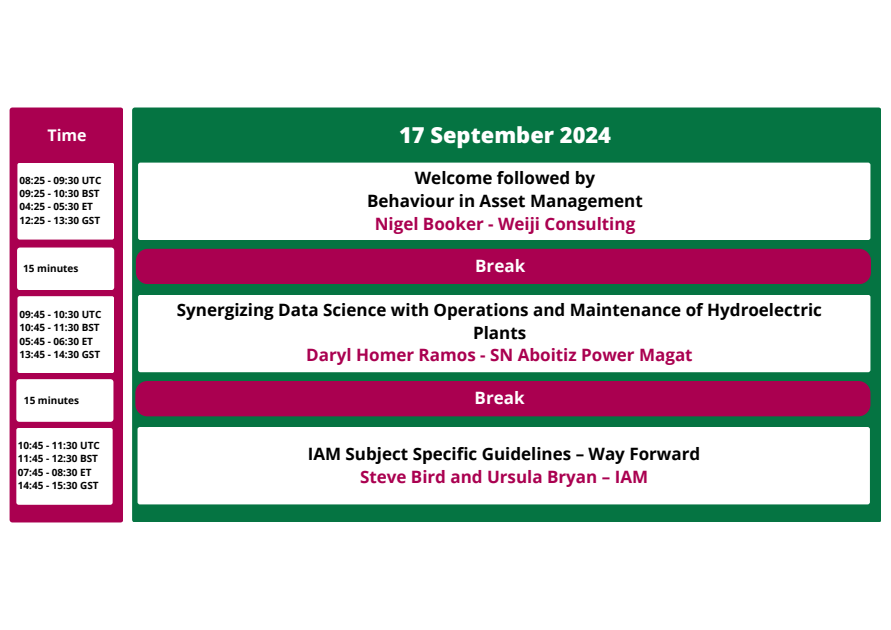
<style>
.page{position:relative;width:891px;height:630px;background:#fff}
.page>*{position:absolute;margin:0;border:0;box-sizing:border-box;transform-origin:0 0}
.t1{font:800 22px "Open Sans";color:#fff}
.t2{font:700 17.2px/22.8px "Open Sans";color:#000;text-align:center}
.t3{font:700 17.2px "Open Sans";color:#fff}
.t4{font:700 16px "Open Sans";color:#fff}
.t5{font:700 10px/13.2px "Open Sans";color:#000}
.s1{color:#aa0050}
</style>
<div class="page">
<div style="left:10px;top:108px;width:113px;height:414px;background:#aa0050;border-radius:3px"></div>
<div style="left:132px;top:108px;width:749px;height:414px;background:#057442;border-radius:3px"></div>
<div style="left:138px;top:163px;width:732px;height:77px;background:#fff;border-radius:2px"></div>
<div style="left:17px;top:163px;width:97px;height:77px;background:#fff;border-radius:2px"></div>
<div style="left:136px;top:249px;width:735px;height:35px;background:#aa0050;border-radius:12px"></div>
<div style="left:138px;top:295px;width:732px;height:77px;background:#fff;border-radius:2px"></div>
<div style="left:17px;top:296px;width:97px;height:77px;background:#fff;border-radius:2px"></div>
<div style="left:135px;top:381px;width:735px;height:35px;background:#aa0050;border-radius:12px"></div>
<div style="left:138px;top:427px;width:732px;height:77px;background:#fff;border-radius:2px"></div>
<div style="left:16px;top:428px;width:97px;height:77px;background:#fff;border-radius:2px"></div>
<div style="left:17px;top:248px;width:97px;height:42px;background:#fff"></div>
<div style="left:16px;top:379px;width:97px;height:43px;background:#fff"></div>
<h2 class="t4" style="left:47px;top:124px;width:41px">Time</h2>
<h3 class="t1" style="left:399px;top:120px;width:213px">17 September 2024</h3>
<p class="t2" style="left:367px;top:166px;width:277px">Welcome followed by<br>Behaviour in Asset Management<br><span class="s1">Nigel Booker - Weiji Consulting</span></p>
<h3 class="t3" style="left:475px;top:253px;width:52px">Break</h3>
<p class="t2" style="left:177px;top:298px;width:647px">Synergizing Data Science with Operations and Maintenance of Hydroelectric<br>Plants<br><span class="s1">Daryl Homer Ramos - SN Aboitiz Power Magat</span></p>
<h3 class="t3" style="left:475px;top:385px;width:52px">Break</h3>
<h2 class="t5" style="left:19px;top:173px;width:83px">08:25 - 09:30 UTC<br>09:25 - 10:30 BST<br>04:25 - 05:30 ET<br>12:25 - 13:30 GST</h2>
<h2 class="t5" style="left:23px;top:262px;width:57px">15 minutes</h2>
<h2 class="t5" style="left:19px;top:308px;width:83px">09:45 - 10:30 UTC<br>10:45 - 11:30 BST<br>05:45 - 06:30 ET<br>13:45 - 14:30 GST</h2>
<h2 class="t5" style="left:24px;top:393px;width:57px">15 minutes</h2>
<h2 class="t5" style="left:18px;top:439px;width:83px">10:45 - 11:30 UTC<br>11:45 - 12:30 BST<br>07:45 - 08:30 ET<br>14:45 - 15:30 GST</h2>
<h1 class="t2" style="left:308px;top:442px;width:394px">IAM Subject Specific Guidelines – Way Forward<br><span class="s1">Steve Bird and Ursula Bryan – IAM</span></h1>
</div>
